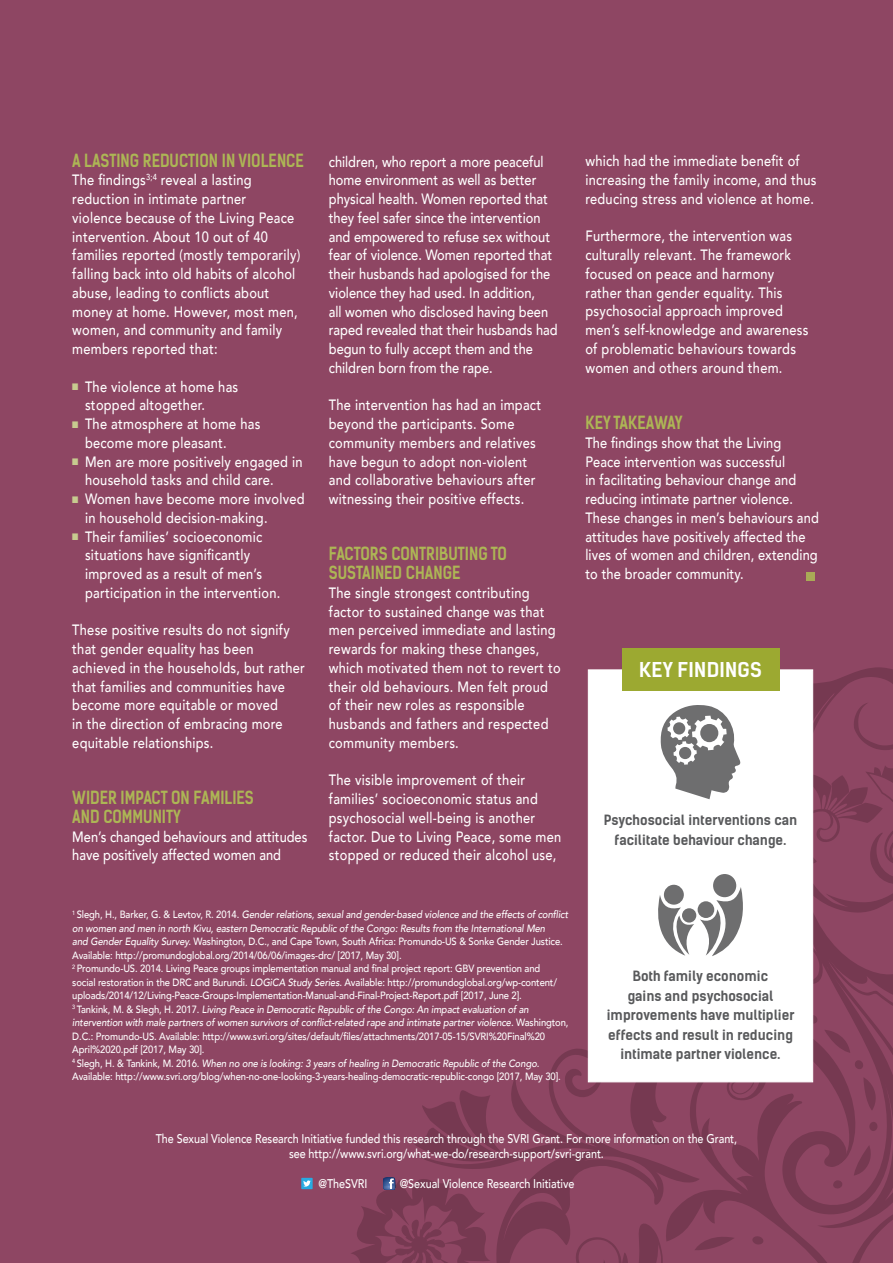
<style>
.page{position:relative;width:893px;height:1263px;background:#8e4663}
.page>*{position:absolute;margin:0;border:0;box-sizing:border-box;transform-origin:0 0}
.t1{font:700 19.5px "Kelson Sans";letter-spacing:.015em;color:#fff}
.t2{font:700 17.4px/18.8px "Kelson Sans";color:#adb655;scale:.86 1}
.t3{font:500 15px/18.8px "Avenir";letter-spacing:.02em;color:#fff;scale:.86 1}
.t4{font:500 15px/18.8px "Avenir";color:#fff;scale:.86 1}
.t5{font:700 13.5px/19.5px "Kelson Sans";color:#58595b;text-align:center}
.t6{font:500 12.6px/15px "Avenir";letter-spacing:-.005em;color:#fff;text-align:center;scale:.86 1}
.t7{font:500 10.5px/13.5px "Avenir";letter-spacing:-.01em;color:#fff;scale:.9 1}
.s1{color:#c7cb8f}
.s2{font-style:italic}
</style>
<div class="page">
<svg style="left:779px;top:667px;width:114px;height:37px"></svg>
<div style="left:588px;top:669px;width:225px;height:413px;background:#fff;border:1px solid #fff"></div>
<div style="left:622px;top:649px;width:157px;height:42px;background:#9ca931"></div>
<div style="left:806px;top:572px;width:9px;height:9px;background:#a9aa56"></div>
<div style="left:301px;top:1178px;width:12px;height:11px;background:#27aae1"></div>
<svg style="left:303px;top:1180px;width:8px;height:6px"></svg>
<svg style="left:351px;top:704px;width:542px;height:559px"></svg>
<div style="left:698px;top:901px;width:16px;height:17px;background:#6e6e6f;border-radius:50%"></div>
<div style="left:682px;top:908px;width:14px;height:14px;background:#6e6e6f;border-radius:50%"></div>
<p class="t2" style="left:72px;top:151px;width:271px">A LASTING REDUCTION IN VIOLENCE</p>
<p class="t3" style="left:72px;top:170px;width:267px">The findings<sup>3;4</sup> reveal a lasting reduction in intimate partner<br>violence because of the Living Peace intervention. About 10 out of 40 families reported (mostly temporarily) falling back into old habits of alcohol abuse, leading to conflicts about money at home. However, most men, women, and community and family members reported that:</p>
<p class="t3" style="left:85px;top:376px;width:180px;text-indent:-13px"><span class="s1">■</span> The violence at home has stopped altogether.</p>
<p class="t3" style="left:85px;top:414px;width:205px;text-indent:-13px"><span class="s1">■</span> The atmosphere at home has become more pleasant.</p>
<p class="t3" style="left:85px;top:451px;width:254px;text-indent:-13px"><span class="s1">■</span> Men are more positively engaged in household tasks and child care.</p>
<p class="t3" style="left:85px;top:489px;width:257px;text-indent:-13px"><span class="s1">■</span> Women have become more involved in household decision-making.</p>
<p class="t3" style="left:85px;top:526px;width:229px;text-indent:-13px"><span class="s1">■</span> Their families’ socioeconomic situations have significantly improved as a result of men’s participation in the intervention.</p>
<p class="t3" style="left:72px;top:620px;width:272px">These positive results do not signify that gender equality has been achieved in the households, but rather that families and communities have become more equitable or moved<br>in the direction of embracing more equitable relationships.</p>
<p class="t2" style="left:72px;top:788px;width:213px">WIDER IMPACT ON FAMILIES<br>AND COMMUNITY</p>
<p class="t4" style="left:72px;top:826px;width:275px">Men’s changed behaviours and attitudes have positively affected women and</p>
<p class="t4" style="left:329px;top:151px;width:267px">children, who report a more peaceful home environment as well as better physical health. Women reported that they feel safer since the intervention and empowered to refuse sex without fear of violence. Women reported that their husbands had apologised for the violence they had used. In addition,<br>all women who disclosed having been raped revealed that their husbands had begun to fully accept them and the children born from the rape.</p>
<p class="t3" style="left:329px;top:395px;width:248px">The intervention has had an impact beyond the participants. Some community members and relatives have begun to adopt non-violent and collaborative behaviours after witnessing their positive effects.</p>
<p class="t2" style="left:329px;top:544px;width:209px">FACTORS CONTRIBUTING TO<br>SUSTAINED CHANGE</p>
<p class="t3" style="left:329px;top:582px;width:271px">The single strongest contributing factor to sustained change was that men perceived immediate and lasting rewards for making these changes, which motivated them not to revert to their old behaviours. Men felt proud of their new roles as responsible husbands and fathers and respected community members.</p>
<p class="t3" style="left:329px;top:770px;width:272px">The visible improvement of their families’ socioeconomic status and psychosocial well-being is another factor. Due to Living Peace, some men stopped or reduced their alcohol use,</p>
<p class="t3" style="left:585px;top:151px;width:270px">which had the immediate benefit of increasing the family income, and thus reducing stress and violence at home.</p>
<p class="t3" style="left:585px;top:226px;width:261px">Furthermore, the intervention was culturally relevant. The framework focused on peace and harmony rather than gender equality. This psychosocial approach improved men’s self-knowledge and awareness of problematic behaviours towards women and others around them.</p>
<p class="t2" style="left:585px;top:413px;width:114px">KEY TAKEAWAY</p>
<p class="t3" style="left:585px;top:432px;width:273px">The findings show that the Living Peace intervention was successful<br>in facilitating behaviour change and reducing intimate partner violence.<br>These changes in men’s behaviours and attitudes have positively affected the lives of women and children, extending to the broader community.</p>
<h1 class="t1" style="left:639px;top:658px;width:124px">KEY FINDINGS</h1>
<p class="t5" style="left:604px;top:811px;width:195px">Psychosocial interventions can facilitate behaviour change.</p>
<p class="t7" style="left:72px;top:907px;width:553px"><sup>1</sup> Slegh, H., Barker, G. &amp; Levtov, R. 2014. <span class="s2">Gender relations, sexual and gender-based violence and the effects of conflict on women and men in north Kivu, eastern Democratic Republic of the Congo: Results from the International Men<br>and Gender Equality Survey.</span> Washington, D.C., and Cape Town, South Africa: Promundo-US &amp; Sonke Gender Justice.<br>Available: http://promundoglobal.org/2014/06/06/images-drc/ [2017, May 30].<br><sup>2</sup> Promundo-US. 2014. Living Peace groups implementation manual and final project report: GBV prevention and<br>social restoration in the DRC and Burundi. <span class="s2">LOGiCA Study Series.</span> Available: http://promundoglobal.org/wp-content/ uploads/2014/12/Living-Peace-Groups-Implementation-Manual-and-Final-Project-Report.pdf [2017, June 2].<br><sup>3</sup> Tankink, M. &amp; Slegh, H. 2017. <span class="s2">Living Peace in Democratic Republic of the Congo: An impact evaluation of an intervention with male partners of women survivors of conflict-related rape and intimate partner violence.</span> Washington, D.C.: Promundo-US. Available: http://www.svri.org/sites/default/files/attachments/2017-05-15/SVRI%20Final%20<br>April%2020.pdf [2017, May 30].<br><sup>4</sup> Slegh, H. &amp; Tankink, M. 2016. <span class="s2">When no one is looking: 3 years of healing in Democratic Republic of the Congo.<br></span>Available: http://www.svri.org/blog/when-no-one-looking-3-years-healing-democratic-republic-congo [2017, May 30].</p>
<p class="t5" style="left:607px;top:967px;width:189px">Both family economic<br>gains and psychosocial improvements have multiplier effects and result in reducing intimate partner violence.</p>
<p class="t6" style="left:156px;top:1131px;width:678px">The Sexual Violence Research Initiative funded this research through the SVRI Grant. For more information on the Grant, see http://www.svri.org/what-we-do/research-support/svri-grant.</p>
<p class="t6" style="left:318px;top:1176px;width:58px">@TheSVRI</p>
<p class="t6" style="left:400px;top:1176px;width:205px">@Sexual Violence Research Initiative</p>
</div>
